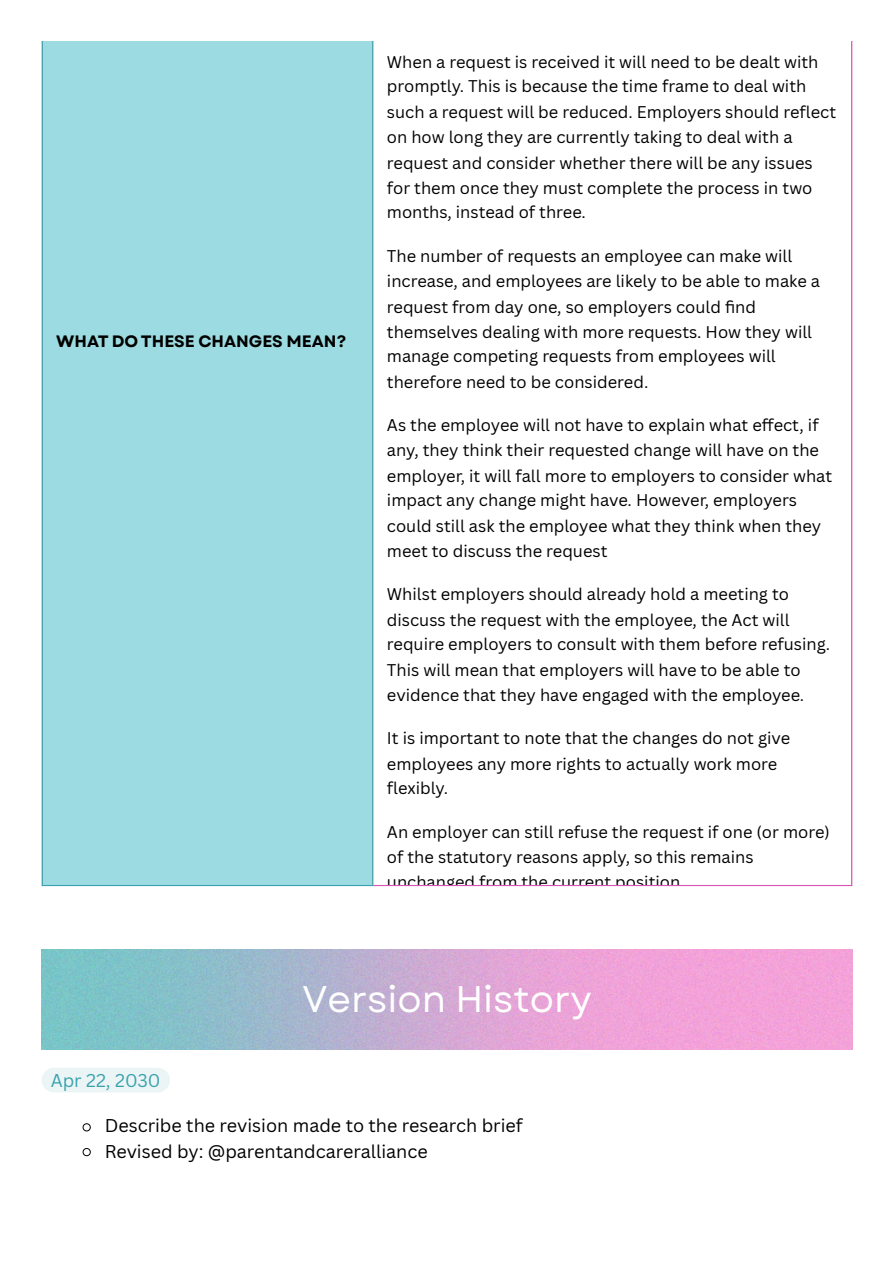
<style>
.page{position:relative;width:894px;height:1263px;background:#fff}
.page>*{position:absolute;margin:0;border:0;box-sizing:border-box;transform-origin:0 0}
.t1{font:37.05px "Garet";color:#fff}
.t2{font:18px "Canva Sans";color:#000}
.t3{font:18px "Canva Sans";color:#3ba2ad}
.t4{font:16.5px/25.2px "Canva Sans";color:#000}
.t5{font:700 16.5px "Garet";color:#000}
</style>
<div class="page">
<div style="left:43px;top:43px;width:329px;height:842px;background:#9cdbe1"></div>
<hr style="left:850px;top:42px;width:2px;height:843px;background:#d854b3">
<hr style="left:373px;top:42px;width:479px;height:1px;background:#d854b3">
<hr style="left:373px;top:885px;width:479px;height:1px;background:#d854b3">
<hr style="left:42px;top:42px;width:1px;height:843px;background:#3ba2ad">
<hr style="left:372px;top:42px;width:1px;height:843px;background:#3ba2ad">
<hr style="left:42px;top:42px;width:331px;height:1px;background:#3ba2ad">
<hr style="left:42px;top:885px;width:331px;height:1px;background:#3ba2ad">
<img style="left:42px;top:950px;width:810px;height:100px">
<div style="left:42px;top:1068px;width:128px;height:24px;background:#ebf5f6"></div>
<svg style="left:82px;top:1123px;width:9px;height:9px"></svg>
<svg style="left:82px;top:1148px;width:9px;height:8px"></svg>
<p class="t5" style="left:56px;top:329px;width:291px">WHAT DO THESE CHANGES MEAN?</p>
<p class="t4" style="left:387px;top:49px;width:450px">When a request is received it will need to be dealt with promptly. This is because the time frame to deal with such a request will be reduced. Employers should reflect on how long they are currently taking to deal with a request and consider whether there will be any issues for them once they must complete the process in two months, instead of three.</p>
<p class="t4" style="left:387px;top:243px;width:434px">The number of requests an employee can make will increase, and employees are likely to be able to make a request from day one, so employers could fi nd themselves dealing with more requests. How they will manage competing requests from employees will therefore need to be considered.</p>
<p class="t4" style="left:387px;top:412px;width:446px">As the employee will not have to explain what effect, if any, they think their requested change will have on the employer, it will fall more to employers to consider what impact any change might have. However, employers could still ask the employee what they think when they meet to discuss the request</p>
<p class="t4" style="left:387px;top:581px;width:444px">Whilst employers should already hold a meeting to discuss the request with the employee, the Act will require employers to consult with them before refusing.<br>This will mean that employers will have to be able to evidence that they have engaged with the employee.</p>
<p class="t4" style="left:387px;top:725px;width:405px">It is important to note that the changes do not give employees any more rights to actually work more flexibly.</p>
<p class="t4" style="left:387px;top:819px;width:444px;line-height:24.8px">An employer can still refuse the request if one (or more) of the statutory reasons apply, so this remains unchanged from the current position</p>
<p class="t1" style="left:302px;top:972px;width:290px">Version History</p>
<p class="t3" style="left:51px;top:1068px;width:111px">Apr 22, 2030</p>
<p class="t2" style="left:105px;top:1113px;width:419px">Describe the revision made to the research brief</p>
<p class="t2" style="left:105px;top:1138px;width:324px">Revised by: @parentandcareralliance</p>
</div>
